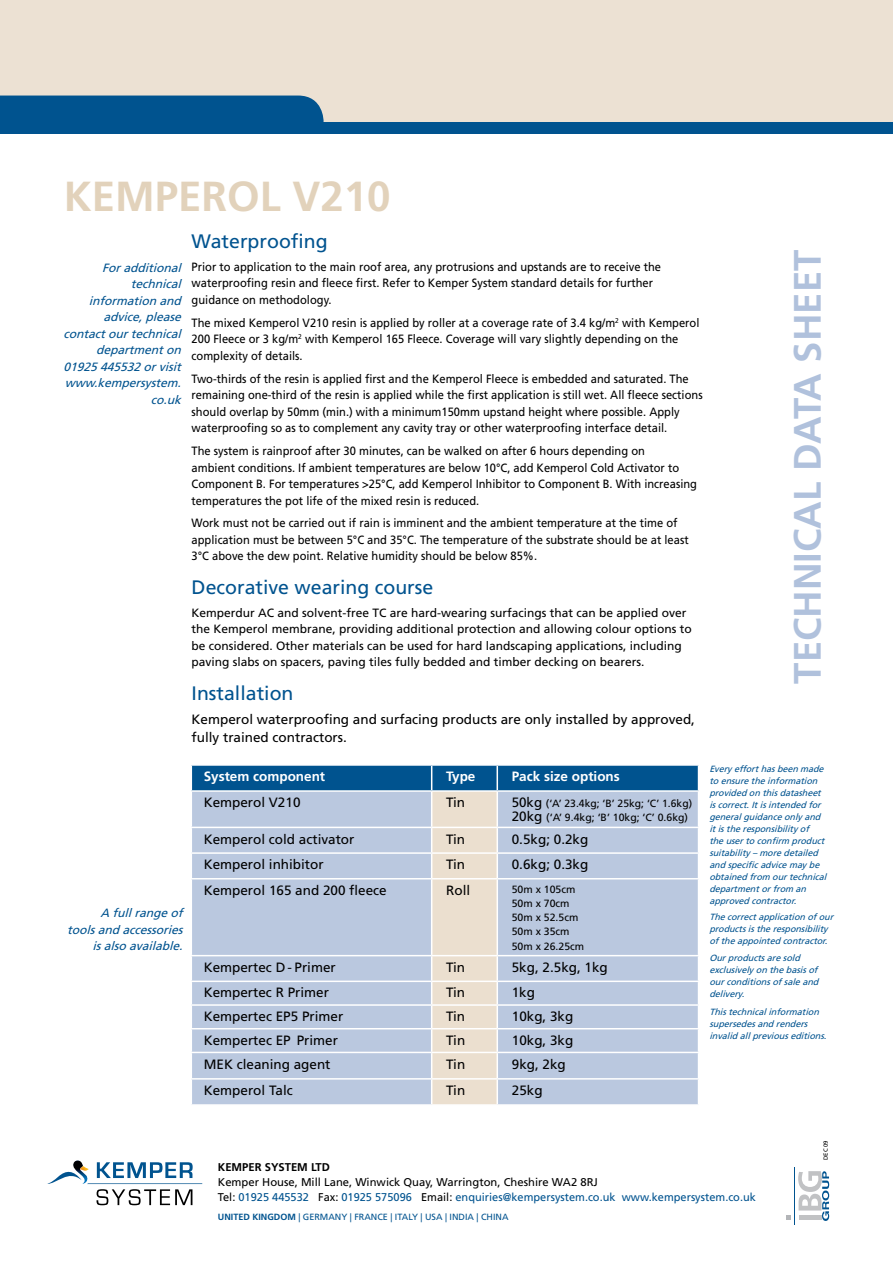
<style>
.page{position:relative;width:893px;height:1263px;background:#fff}
.page>*{position:absolute;margin:0;border:0;box-sizing:border-box;transform-origin:0 0}
.t1{font:700 42px "Frutiger LT Std";color:#e2d2bb}
.t2{font:700 38.25px "Frutiger LT Std";color:#b0c1dc}
.t3{font:19.5px "Frutiger LT Std";color:#00538f}
.t4{font:13.5px/18px "Frutiger LT Std";color:#000}
.t5{font:700 13.5px "Frutiger LT Std";color:#fff}
.t6{font:12px/16.5px "Frutiger LT Std";color:#000;scale:.93 1}
.t7{font:12px/16.5px "Frutiger LT Std";color:#000}
.t8{font:italic 12px/16.5px "Frutiger LT Std";color:#00538f;text-align:right}
.t9{font:11.25px/15px "Frutiger LT Std";color:#000}
.t10{font:700 11.25px "Frutiger LT Std";color:#000}
.t11{font:10.5px/14.2px "Frutiger LT Std";color:#000}
.t12{font:italic 9px/12px "Frutiger LT Std";color:#00538f}
.t13{font:9px "Frutiger LT Std";color:#00538f}
.t14{font:6px "Frutiger LT Std";color:#000}
.s1{font-size:13.5px}
.s2{color:#00538f}
.s3{font-weight:700}
</style>
<div class="page">
<div style="left:0;top:0;width:893px;height:130px;background:#ece1d3"></div>
<div style="left:0;top:96px;width:324px;height:27px;background:#00538f"></div>
<div style="left:0;top:123px;width:893px;height:11px;background:#00538f"></div>
<svg style="left:191px;top:765px;width:508px;height:339px;background:#b6c5d9"></svg>
<hr style="left:794px;top:1167px;width:1px;height:58px;background:#00538f">
<svg style="left:787px;top:1215px;width:4px;height:5px"></svg>
<svg style="left:798px;top:1171px;width:31px;height:50px"></svg>
<svg style="left:47px;top:1162px;width:155px;height:43px"></svg>
<h1 class="t1" style="left:64px;top:179px;width:328px">KEMPEROL V210</h1>
<h3 class="t3" style="left:192px;top:233px;width:138px">Waterproofing</h3>
<p class="t6" style="left:192px;top:260px;width:506px">Prior to application to the main roof area, any protrusions and upstands are to receive the waterproofing resin and fleece first. Refer to Kemper System standard details for further guidance on methodology.</p>
<p class="t6" style="left:192px;top:315px;width:548px">The mixed Kemperol V210 resin is applied by roller at a coverage rate of 3.4 kg/m<sup>2</sup> with Kemperol<br>200 Fleece or 3 kg/m<sup>2</sup> with Kemperol 165 Fleece. Coverage will vary slightly depending on the complexity of details.</p>
<p class="t6" style="left:192px;top:371px;width:551px">Two-thirds of the resin is applied first and the Kemperol Fleece is embedded and saturated. The remaining one-third of the resin is applied while the first application is still wet. All fleece sections should overlap by 50mm (min.) with a minimum150mm upstand height where possible. Apply waterproofing so as to complement any cavity tray or other waterproofing interface detail.</p>
<p class="t6" style="left:192px;top:444px;width:545px">The system is rainproof after 30 minutes, can be walked on after 6 hours depending on<br>ambient conditions. If ambient temperatures are below 10°C, add Kemperol Cold Activator to Component B. For temperatures &gt;25°C, add Kemperol Inhibitor to Component B. With increasing temperatures the pot life of the mixed resin is reduced.</p>
<p class="t6" style="left:192px;top:516px;width:536px">Work must not be carried out if rain is imminent and the ambient temperature at the time of application must be between 5°C and 35°C. The temperature of the substrate should be at least<br>3°C above the dew point. Relative humidity should be below 85%.</p>
<h3 class="t3" style="left:192px;top:579px;width:243px">Decorative wearing course</h3>
<p class="t7" style="left:192px;top:605px;width:502px">Kemperdur AC and solvent-free TC are hard-wearing surfacings that can be applied over the Kemperol membrane, providing additional protection and allowing colour options to be considered. Other materials can be used for hard landscaping applications, including paving slabs on spacers, paving tiles fully bedded and timber decking on bearers.</p>
<h3 class="t3" style="left:192px;top:685px;width:103px">Installation</h3>
<p class="t4" style="left:192px;top:712px;width:505px">Kemperol waterproofing and surfacing products are only installed by approved, fully trained contractors.</p>
<p class="t5" style="left:204px;top:771px;width:123px">System component</p>
<p class="t5" style="left:446px;top:771px;width:31px">Type</p>
<p class="t5" style="left:512px;top:771px;width:110px">Pack size options</p>
<p class="t4" style="left:204px;top:795px;width:98px">Kemperol V210</p>
<p class="t4" style="left:446px;top:795px;width:21px">Tin</p>
<p class="t11" style="left:512px;top:797px;width:182px"><span class="s1">50kg</span> (‘A’ 23.4kg; ‘B’ 25kg; ‘C’ 1.6kg)<br><span class="s1">20kg</span> (‘A’ 9.4kg; ‘B’ 10kg; ‘C’ 0.6kg)</p>
<p class="t4" style="left:204px;top:831px;width:152px">Kemperol cold activator</p>
<p class="t4" style="left:446px;top:831px;width:21px">Tin</p>
<p class="t4" style="left:512px;top:831px;width:78px">0.5kg; 0.2kg</p>
<p class="t4" style="left:204px;top:857px;width:122px">Kemperol inhibitor</p>
<p class="t4" style="left:446px;top:857px;width:21px">Tin</p>
<p class="t4" style="left:512px;top:857px;width:78px">0.6kg; 0.3kg</p>
<p class="t4" style="left:204px;top:882px;width:185px">Kemperol 165 and 200 fleece</p>
<p class="t4" style="left:446px;top:882px;width:26px">Roll</p>
<p class="t11" style="left:512px;top:883px;width:74px">50m x 105cm<br>50m x 70cm<br>50m x 52.5cm<br>50m x 35cm<br>50m x 26.25cm</p>
<p class="t4" style="left:204px;top:959px;width:134px">Kempertec D - Primer</p>
<p class="t4" style="left:446px;top:959px;width:21px">Tin</p>
<p class="t4" style="left:512px;top:959px;width:98px">5kg, 2.5kg, 1kg</p>
<p class="t4" style="left:204px;top:985px;width:127px">Kempertec R Primer</p>
<p class="t4" style="left:446px;top:985px;width:21px">Tin</p>
<p class="t4" style="left:512px;top:985px;width:25px">1kg</p>
<p class="t4" style="left:204px;top:1009px;width:141px">Kempertec EP5 Primer</p>
<p class="t4" style="left:446px;top:1009px;width:21px">Tin</p>
<p class="t4" style="left:512px;top:1009px;width:63px">10kg, 3kg</p>
<p class="t4" style="left:204px;top:1032px;width:136px">Kempertec EP Primer</p>
<p class="t4" style="left:446px;top:1032px;width:21px">Tin</p>
<p class="t4" style="left:512px;top:1032px;width:63px">10kg, 3kg</p>
<p class="t4" style="left:204px;top:1056px;width:128px">MEK cleaning agent</p>
<p class="t4" style="left:446px;top:1056px;width:21px">Tin</p>
<p class="t4" style="left:512px;top:1056px;width:56px">9kg, 2kg</p>
<p class="t4" style="left:204px;top:1082px;width:91px">Kemperol Talc</p>
<p class="t4" style="left:446px;top:1082px;width:21px">Tin</p>
<p class="t4" style="left:512px;top:1082px;width:32px">25kg</p>
<h2 class="t2" style="left:792px;top:684px;width:435px;rotate:-90deg">TECHNICAL DATA SHEET</h2>
<p class="t8" style="left:64px;top:260px;width:122px">Foradditional technical information and advice,please contactourtechnical departmenton<br>01925 445532 orvisit www.kempersystem. co.uk</p>
<p class="t12" style="left:709px;top:764px;width:121px">Everyefforthasbeen made to ensure the information provided on thisdatasheet iscorrect.Itisintended for generalguidance onlyand itisthe responsibilityof the userto confirm product suitability–more detailed and specificadvice maybe obtained from ourtechnical departmentorfrom an approved contractor.</p>
<p class="t12" style="left:709px;top:912px;width:128px">The correctapplication ofour productsisthe responsibility ofthe appointed contractor.</p>
<p class="t12" style="left:709px;top:952px;width:113px">Ourproductsare sold exclusivelyon the basisof ourconditionsofsale and delivery.</p>
<p class="t12" style="left:709px;top:1006px;width:121px">Thistechnicalinformation supersedesand renders invalid allpreviouseditions.</p>
<p class="t8" style="left:67px;top:906px;width:120px">A fullrange of toolsand accessories isalso available.</p>
<p class="t10" style="left:218px;top:1162px;width:114px">KEMPER SYSTEM LTD</p>
<p class="t9" style="left:218px;top:1175px;width:540px">Kemper House, Mill Lane, Winwick Quay, Warrington, Cheshire WA2 8RJ<br>Tel: <span class="s2">01925 445532</span> Fax: <span class="s2">01925 575096</span> Email: <span class="s2">enquiries@kempersystem.co.uk www.kempersystem.co.uk</span></p>
<p class="t13" style="left:218px;top:1213px;width:292px"><span class="s3">UNITED KINGDOM</span> | GERMANY | FRANCE | ITALY | USA | INDIA | CHINA</p>
<p class="t14" style="left:823px;top:1160px;width:21px;rotate:-90deg">DEC 09</p>
</div>
